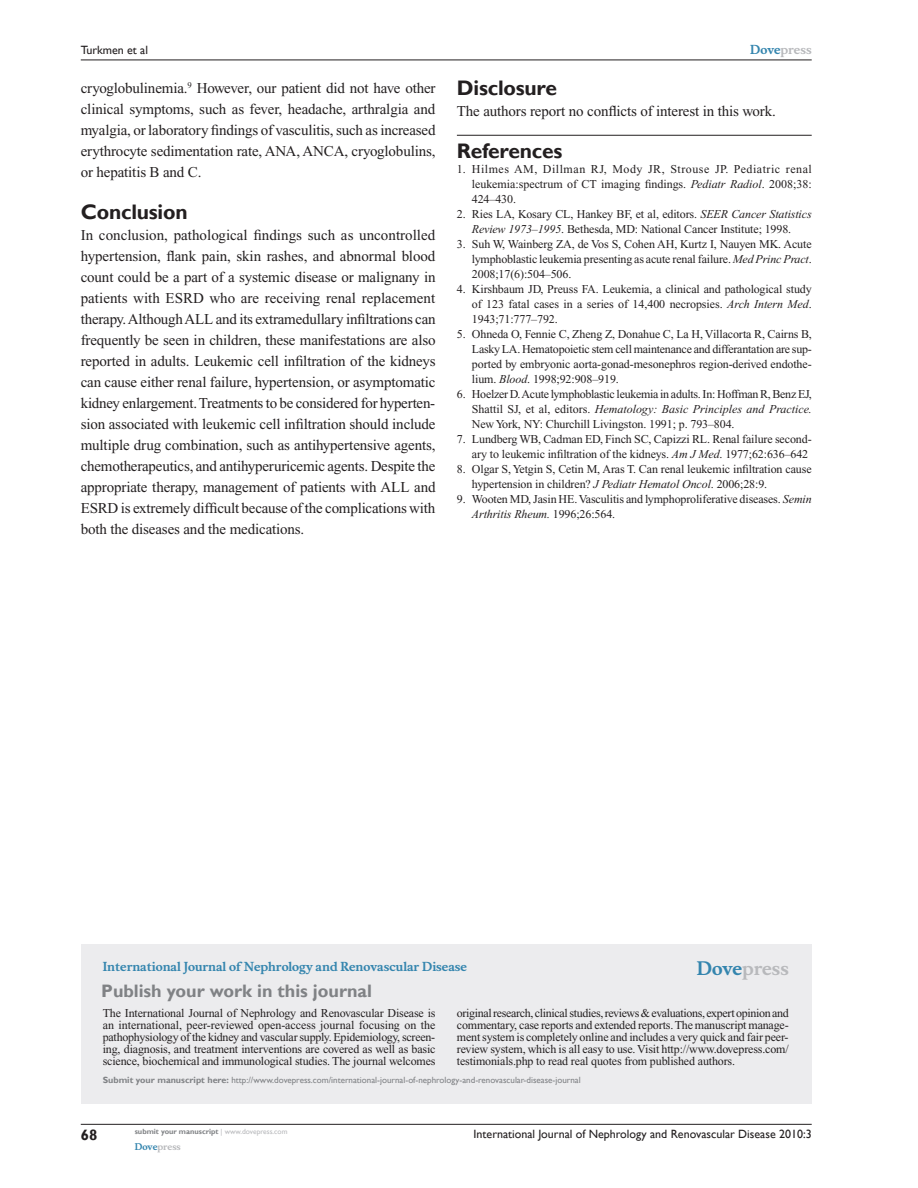
<style>
.page{position:relative;width:918px;height:1188px;background:#fff}
.page>*{position:absolute;margin:0;border:0;box-sizing:border-box;transform-origin:0 0}
.t1{font:700 21px "Gill Sans";letter-spacing:-.01em;color:#231f20}
.t2{font:700 18px "Gill Sans";color:#808285}
.t3{font:700 18px "Musee";color:#b8b9bc}
.t4{font:15px/21px "Times New Roman";letter-spacing:-.01em;color:#231f20;text-align:justify}
.t5{font:700 15px "Gill Sans";color:#231f20}
.t6{font:12px/15px "Times New Roman";letter-spacing:-.01em;color:#231f20;text-align:justify}
.t7{font:12px "Gill Sans";color:#231f20}
.t8{font:700 12px "Musee";color:#3485ae}
.t9{font:700 12px "Musee";color:#b8b9bc}
.t10{font:9px "Gill Sans";color:#808285}
.t11{font:700 9px "Musee";color:#b8b9bc}
.t12{font:700 7.5px "Gill Sans";color:#808285}
.s1{color:#3485ae}
.s2{font-style:italic}
.s3{font-weight:700}
.s4{font-weight:400;color:#b8b9bc}
</style>
<div class="page">
<div style="left:81px;top:944px;width:731px;height:159px;background:#ececee"></div>
<hr style="left:81px;top:1124px;width:731px;height:1px;background:#231f20">
<hr style="left:81px;top:60px;width:731px;height:1px;background:#231f20">
<hr style="left:457px;top:135px;width:355px;height:1px;background:#231f20">
<p class="t7" style="left:81px;top:43px;width:69px">Turkmen et al</p>
<p class="t4" style="left:81px;top:77px;width:356px">cryoglobulinemia.<sup>9</sup> However, our patient did not have other clinical symptoms, such as fever, headache, arthralgia and myalgia, or laboratory findings of vasculitis, such as increased erythrocyte sedimentation rate, ANA, ANCA, cryoglobulins, or hepatitis B and C.</p>
<h1 class="t1" style="left:81px;top:199px;width:108px">Conclusion</h1>
<p class="t4" style="left:81px;top:224px;width:356px">In conclusion, pathological findings such as uncontrolled hypertension, flank pain, skin rashes, and abnormal blood count could be a part of a systemic disease or malignany in patients with ESRD who are receiving renal replacement therapy. Although ALL and its extramedullary infiltrations can frequently be seen in children, these manifestations are also reported in adults. Leukemic cell infiltration of the kidneys can cause either renal failure, hypertension, or asymptomatic kidney enlargement. Treatments to be considered for hyperten&shy;sion associated with leukemic cell infiltration should include multiple drug combination, such as antihypertensive agents, chemotherapeutics, and antihyperuricemic agents. Despite the appropriate therapy, management of patients with ALL and ESRD is extremely difficult because of the complications with both the diseases and the medications.</p>
<p class="t9" style="left:750px;top:43px;width:63px"><span class="s1">Dove</span>press</p>
<h1 class="t1" style="left:457px;top:76px;width:102px">Disclosure</h1>
<p class="t4" style="left:457px;top:101px;width:320px">The authors report no conflicts of interest in this work.</p>
<h1 class="t1" style="left:457px;top:139px;width:107px">References</h1>
<p class="t6" style="left:472px;top:162px;width:341px;text-indent:-15px">1. Hilmes AM, Dillman RJ, Mody JR, Strouse JP. Pediatric renal leukemia:spectrum of CT imaging findings. <span class="s2">Pediatr Radiol</span>. 2008;38:<br>424–430.</p>
<p class="t6" style="left:457px;top:207px;width:356px;text-align:center">2. Ries LA, Kosary CL, Hankey BF, et al, editors. <span class="s2">SEER Cancer Statistics<br>Review 1973–1995</span>. Bethesda, MD: National Cancer Institute; 1998.</p>
<p class="t6" style="left:472px;top:237px;width:341px;text-indent:-15px">3. Suh W, Wainberg ZA, de Vos S, Cohen AH, Kurtz I, Nauyen MK. Acute lymphoblastic leukemia presenting as acute renal failure. <span class="s2">Med Princ Pract</span>.<br>2008;17(6):504–506.</p>
<p class="t6" style="left:472px;top:282px;width:341px;text-indent:-15px">4. Kirshbaum JD, Preuss FA. Leukemia, a clinical and pathological study of 123 fatal cases in a series of 14,400 necropsies. <span class="s2">Arch Intern Med</span>.<br>1943;71:777–792.</p>
<p class="t6" style="left:472px;top:327px;width:342px;text-indent:-15px">5. Ohneda O, Fennie C, Zheng Z, Donahue C, La H, Villacorta R, Cairns B, Lasky LA. Hematopoietic stem cell maintenance and differantation are sup&shy;ported by embryonic aorta-gonad-mesonephros region-derived endothe&shy;lium. <span class="s2">Blood</span>. 1998;92:908–919.</p>
<p class="t6" style="left:472px;top:387px;width:342px;text-indent:-15px">6. Hoelzer D. Acute lymphoblastic leukemia in adults. In: Hoffman R, Benz EJ, Shattil SJ, et al, editors. <span class="s2">Hematology: Basic Principles and Practice.<br></span>New York, NY: Churchill Livingston. 1991; p. 793–804.</p>
<p class="t6" style="left:457px;top:432px;width:356px;text-align:right">7. Lundberg WB, Cadman ED, Finch SC, Capizzi RL. Renal failure second&shy;ary to leukemic infiltration of the kidneys. <span class="s2">Am J Med</span>. 1977;62:636–642</p>
<p class="t6" style="left:472px;top:462px;width:341px;text-indent:-15px">8. Olgar S, Yetgin S, Cetin M, Aras T. Can renal leukemic infiltration cause hypertension in children? <span class="s2">J Pediatr Hematol Oncol</span>. 2006;28:9.</p>
<p class="t6" style="left:472px;top:492px;width:341px;text-indent:-15px">9. Wooten MD, Jasin HE. Vasculitis and lymphoproliferative diseases. <span class="s2">Semin<br>Arthritis Rheum.</span> 1996;26:564.</p>
<p class="t8" style="left:103px;top:959px;width:366px">International Journal of Nephrology and Renovascular Disease</p>
<h2 class="t2" style="left:101px;top:980px;width:272px">Publish your work in this journal</h2>
<h2 class="t3" style="left:697px;top:958px;width:94px"><span class="s1">Dove</span>press</h2>
<p class="t6" style="left:103px;top:1007px;width:334px;line-height:12px">The International Journal of Nephrology and Renovascular Disease is an international, peer-reviewed open-access journal focusing on the pathophysiology of the kidney and vascular supply. Epidemiology, screen&shy;ing, diagnosis, and treatment interventions are covered as well as basic science, biochemical and immunological studies. The journal welcomes</p>
<p class="t6" style="left:457px;top:1007px;width:334px;line-height:12px">original research, clinical studies, reviews &amp; evaluations, expert opinion and commentary, case reports and extended reports. The manuscript manage&shy;ment system is completely online and includes a very quick and fair peer&shy;review system, which is all easy to use. Visit http://www.dovepress.com/ testimonials.php to read real quotes from published authors.</p>
<p class="t10" style="left:103px;top:1075px;width:479px"><span class="s3">Submit your manuscript here:</span> http://www.dovepress.com/international-journal-of-nephrology-and-renovascular-disease-journal</p>
<p class="t5" style="left:81px;top:1126px;width:18px">68</p>
<p class="t12" style="left:135px;top:1127px;width:154px">submit your manuscript <span class="s4">| www.dovepress.com</span></p>
<p class="t11" style="left:135px;top:1141px;width:48px"><span class="s1">Dove</span>press</p>
<p class="t7" style="left:474px;top:1127px;width:340px">International Journal of Nephrology and Renovascular Disease 2010:3</p>
</div>
